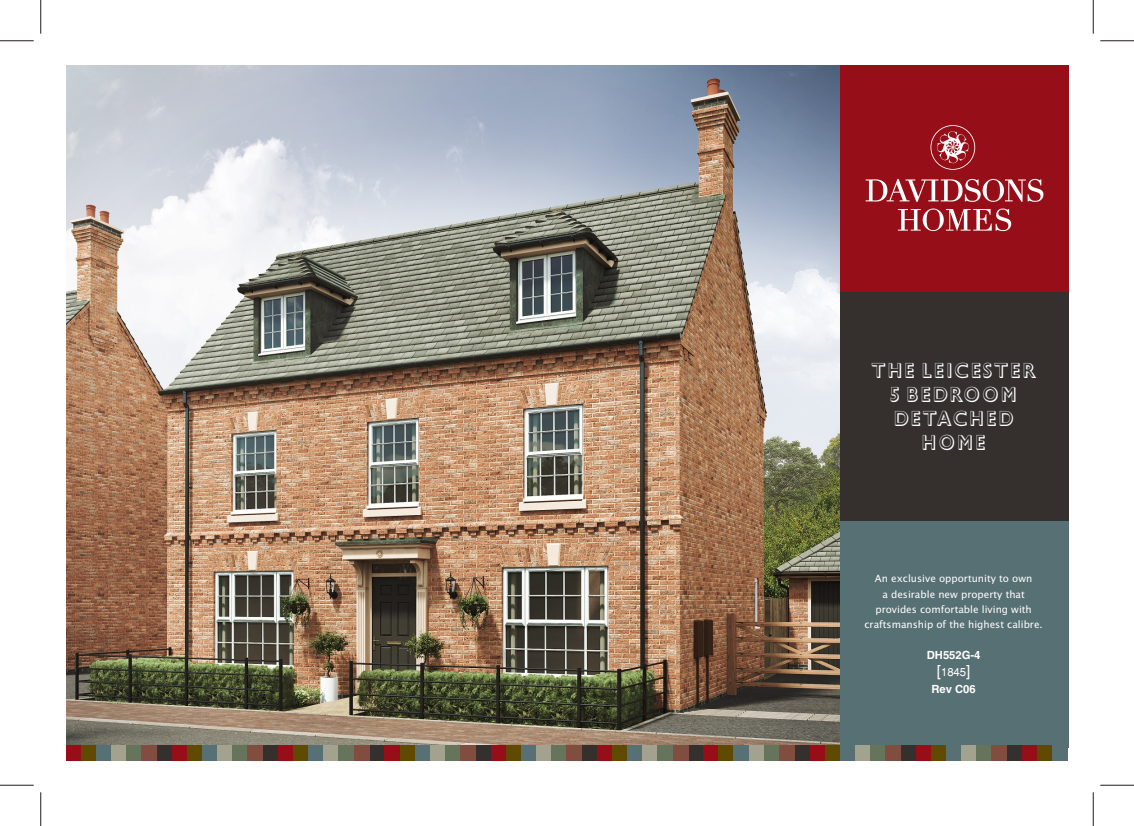
<style>
.page{position:relative;width:1134px;height:826px;background:#fff}
.page>*{position:absolute;margin:0;border:0;box-sizing:border-box;transform-origin:0 0}
.t1{font:20px/24.1px "Gill Sans MT Shadow";letter-spacing:.105em;color:#fff;text-align:center}
.t2{font:700 11.25px/17px "Helvetica";color:#fff;text-align:center}
.t3{font:10px/15.4px "Lucida Sans Unicode";color:#fff;text-align:center}
.s1{font-weight:400;font-size:15px}
.s2{font-weight:400}
</style>
<div class="page">
<hr style="left:0;top:41px;width:34px;height:1px;background:#201c1a">
<hr style="left:41px;top:0;width:1px;height:34px;background:#201c1a">
<hr style="left:1100px;top:41px;width:34px;height:1px;background:#201c1a">
<hr style="left:1093px;top:0;width:1px;height:34px;background:#201c1a">
<hr style="left:0;top:785px;width:34px;height:1px;background:#201c1a">
<hr style="left:41px;top:792px;width:1px;height:34px;background:#201c1a">
<hr style="left:1100px;top:785px;width:34px;height:1px;background:#201c1a">
<hr style="left:1093px;top:792px;width:1px;height:34px;background:#201c1a">
<img style="left:66px;top:66px;width:774px;height:678px">
<div style="left:840px;top:66px;width:228px;height:228px;background:#950e18"></div>
<svg style="left:866px;top:179px;width:177px;height:23px"></svg>
<svg style="left:898px;top:208px;width:113px;height:23px"></svg>
<svg style="left:930px;top:125px;width:45px;height:45px"></svg>
<div style="left:840px;top:520px;width:228px;height:228px;background:#577073"></div>
<div style="left:840px;top:292px;width:228px;height:228px;background:#35302d"></div>
<div style="left:66px;top:744px;width:15px;height:16px;background:#950e18"></div>
<div style="left:81px;top:744px;width:15px;height:16px;background:#604900"></div>
<div style="left:96px;top:744px;width:15px;height:16px;background:#577073"></div>
<div style="left:111px;top:744px;width:16px;height:16px;background:#a3a28e"></div>
<div style="left:126px;top:744px;width:16px;height:16px;background:#67745c"></div>
<div style="left:157px;top:744px;width:15px;height:16px;background:#35302d"></div>
<div style="left:141px;top:744px;width:16px;height:16px;background:#804d3f"></div>
<div style="left:172px;top:744px;width:16px;height:16px;background:#950e18"></div>
<div style="left:187px;top:744px;width:16px;height:16px;background:#604900"></div>
<div style="left:202px;top:744px;width:16px;height:16px;background:#577073"></div>
<div style="left:217px;top:744px;width:16px;height:16px;background:#a3a28e"></div>
<div style="left:232px;top:744px;width:16px;height:16px;background:#67745c"></div>
<div style="left:263px;top:744px;width:15px;height:16px;background:#35302d"></div>
<div style="left:248px;top:744px;width:15px;height:16px;background:#804d3f"></div>
<div style="left:278px;top:744px;width:16px;height:16px;background:#950e18"></div>
<div style="left:293px;top:744px;width:16px;height:16px;background:#604900"></div>
<div style="left:308px;top:744px;width:16px;height:16px;background:#577073"></div>
<div style="left:324px;top:744px;width:15px;height:16px;background:#a3a28e"></div>
<div style="left:339px;top:744px;width:15px;height:16px;background:#67745c"></div>
<div style="left:369px;top:744px;width:16px;height:16px;background:#35302d"></div>
<div style="left:354px;top:744px;width:15px;height:16px;background:#804d3f"></div>
<div style="left:385px;top:744px;width:15px;height:16px;background:#950e18"></div>
<div style="left:400px;top:744px;width:15px;height:16px;background:#604900"></div>
<div style="left:415px;top:744px;width:15px;height:16px;background:#577073"></div>
<div style="left:430px;top:744px;width:15px;height:16px;background:#a3a28e"></div>
<div style="left:445px;top:744px;width:15px;height:16px;background:#67745c"></div>
<div style="left:476px;top:744px;width:15px;height:16px;background:#35302d"></div>
<div style="left:460px;top:744px;width:16px;height:16px;background:#804d3f"></div>
<div style="left:491px;top:744px;width:15px;height:16px;background:#950e18"></div>
<div style="left:506px;top:744px;width:15px;height:16px;background:#604900"></div>
<div style="left:521px;top:744px;width:16px;height:16px;background:#577073"></div>
<div style="left:536px;top:744px;width:16px;height:16px;background:#a3a28e"></div>
<div style="left:551px;top:744px;width:16px;height:16px;background:#67745c"></div>
<div style="left:582px;top:744px;width:15px;height:16px;background:#35302d"></div>
<div style="left:566px;top:744px;width:16px;height:16px;background:#804d3f"></div>
<div style="left:597px;top:744px;width:16px;height:16px;background:#950e18"></div>
<div style="left:612px;top:744px;width:16px;height:16px;background:#604900"></div>
<div style="left:627px;top:744px;width:16px;height:16px;background:#577073"></div>
<div style="left:642px;top:744px;width:16px;height:16px;background:#a3a28e"></div>
<div style="left:657px;top:744px;width:16px;height:16px;background:#67745c"></div>
<div style="left:688px;top:744px;width:16px;height:16px;background:#35302d"></div>
<div style="left:673px;top:744px;width:15px;height:16px;background:#804d3f"></div>
<div style="left:703px;top:744px;width:16px;height:16px;background:#950e18"></div>
<div style="left:719px;top:744px;width:15px;height:16px;background:#604900"></div>
<div style="left:734px;top:744px;width:15px;height:16px;background:#577073"></div>
<div style="left:749px;top:744px;width:15px;height:16px;background:#a3a28e"></div>
<div style="left:764px;top:744px;width:15px;height:16px;background:#67745c"></div>
<div style="left:794px;top:744px;width:16px;height:16px;background:#35302d"></div>
<div style="left:779px;top:744px;width:15px;height:16px;background:#804d3f"></div>
<div style="left:810px;top:744px;width:15px;height:16px;background:#950e18"></div>
<div style="left:825px;top:744px;width:15px;height:16px;background:#604900"></div>
<div style="left:840px;top:744px;width:15px;height:16px;background:#577073"></div>
<div style="left:855px;top:744px;width:15px;height:16px;background:#a3a28e"></div>
<div style="left:870px;top:744px;width:16px;height:16px;background:#67745c"></div>
<div style="left:901px;top:744px;width:15px;height:16px;background:#35302d"></div>
<div style="left:885px;top:744px;width:16px;height:16px;background:#804d3f"></div>
<div style="left:916px;top:744px;width:16px;height:16px;background:#950e18"></div>
<div style="left:931px;top:744px;width:16px;height:16px;background:#604900"></div>
<div style="left:946px;top:744px;width:16px;height:16px;background:#577073"></div>
<div style="left:961px;top:744px;width:16px;height:16px;background:#a3a28e"></div>
<div style="left:976px;top:744px;width:16px;height:16px;background:#67745c"></div>
<div style="left:1007px;top:744px;width:15px;height:16px;background:#35302d"></div>
<div style="left:992px;top:744px;width:15px;height:16px;background:#804d3f"></div>
<div style="left:1022px;top:744px;width:16px;height:16px;background:#950e18"></div>
<div style="left:1037px;top:744px;width:16px;height:16px;background:#604900"></div>
<div style="left:1052px;top:744px;width:16px;height:16px;background:#577073"></div>
<h1 class="t1" style="left:871px;top:361px;width:166px">THE LEICESTER<br>5 BEDROOM<br>DETACHED<br>HOME</h1>
<p class="t3" style="left:864px;top:571px;width:180px">An exclusive opportunity to own<br>a desirable new property that provides comfortable living with craftsmanship of the highest calibre.</p>
<p class="t2" style="left:927px;top:647px;width:55px">DH552G-4 <span class="s1">[</span><span class="s2">1845</span><span class="s1">]<br></span>Rev C06</p>
</div>
